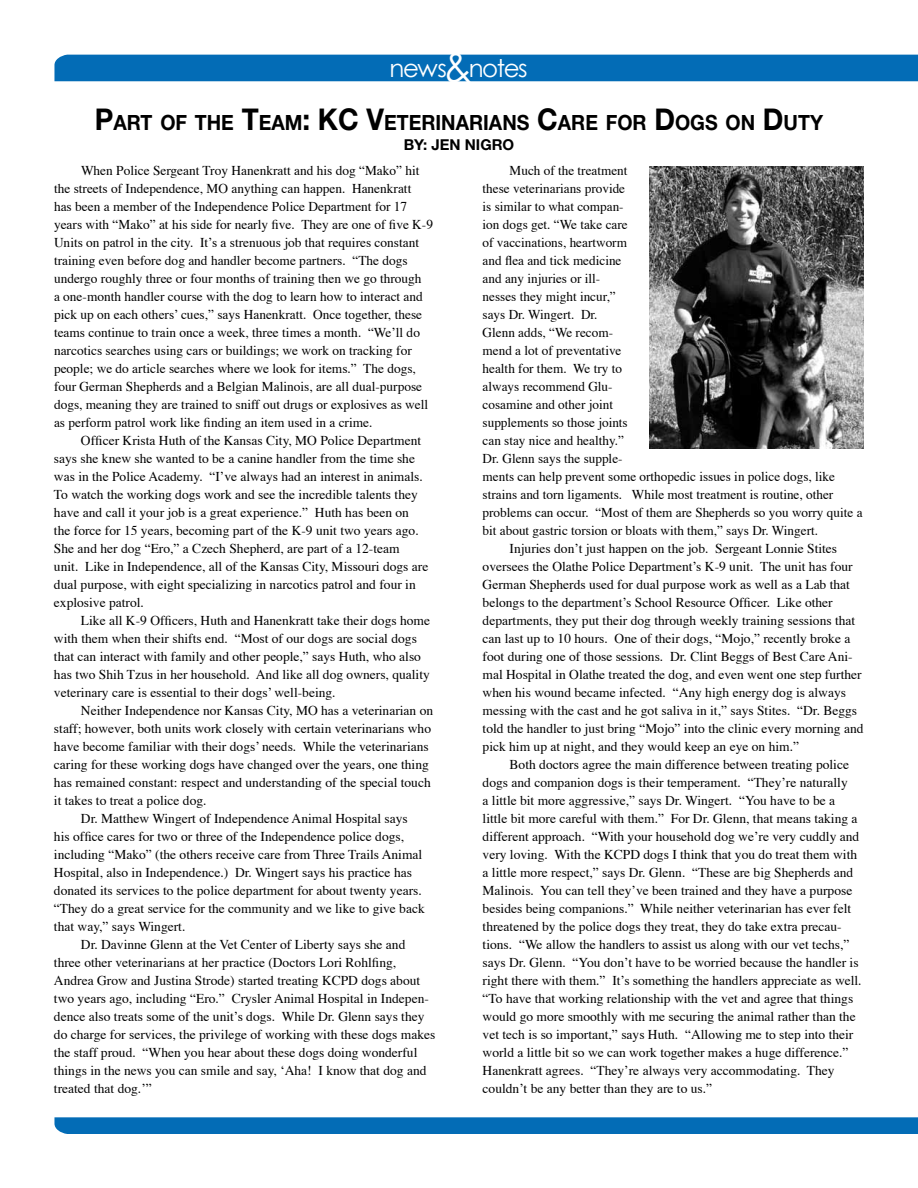
<style>
.page{position:relative;width:918px;height:1188px;background:#fff}
.page>*{position:absolute;margin:0;border:0;box-sizing:border-box;transform-origin:0 0}
.t1{font:24.45px "Century Gothic";letter-spacing:-.06em;color:#fff}
.t2{font:700 21px "Helvetica Neue";color:#000;scale:.93 1}
.t3{font:700 15px "Helvetica Neue";color:#000}
.t4{font:13.5px/18px "Times";color:#000}
.s1{font-size:42.6px}
.s2{font-size:30px}
</style>
<div class="page">
<div style="left:54px;top:55px;width:864px;height:26px;background:#036cb6"></div>
<div style="left:54px;top:1117px;width:864px;height:17px;background:#036cb6"></div>
<img style="left:649px;top:166px;width:215px;height:282px">
<h1 class="t1" style="left:390px;top:53px;width:140px">news<span class="s1">&amp;</span>notes</h1>
<h2 class="t2" style="left:95px;top:109px;width:784px"><span class="s2">P</span>ART OF THE <span class="s2">T</span>EAM<span class="s2">: KC V</span>ETERINARIANS <span class="s2">C</span>ARE FOR <span class="s2">D</span>OGS ON <span class="s2">D</span>UTY</h2>
<p class="t4" style="left:54px;top:161px;width:381px;text-indent:27px">When Police Sergeant Troy Hanenkratt and his dog “Mako” hit the streets of Independence, MO anything can happen. Hanenkratt<br>has been a member of the Independence Police Department for 17 years with “Mako” at his side for nearly five. They are one of five K-9<br>Units on patrol in the city. It’s a strenuous job that requires constant training even before dog and handler become partners. “The dogs undergo roughly three or four months of training then we go through<br>a one-month handler course with the dog to learn how to interact and pick up on each others’ cues,” says Hanenkratt. Once together, these teams continue to train once a week, three times a month. “We’ll do narcotics searches using cars or buildings; we work on tracking for people; we do article searches where we look for items.” The dogs, four German Shepherds and a Belgian Malinois, are all dual-purpose dogs, meaning they are trained to sniff out drugs or explosives as well as perform patrol work like finding an item used in a crime.</p>
<p class="t4" style="left:54px;top:431px;width:376px;text-indent:27px">Officer Krista Huth of the Kansas City, MO Police Department says she knew she wanted to be a canine handler from the time she was in the Police Academy. “I’ve always had an interest in animals.<br>To watch the working dogs work and see the incredible talents they have and call it your job is a great experience.” Huth has been on the force for 15 years, becoming part of the K-9 unit two years ago.<br>She and her dog “Ero,” a Czech Shepherd, are part of a 12-team<br>unit. Like in Independence, all of the Kansas City, Missouri dogs are dual purpose, with eight specializing in narcotics patrol and four in explosive patrol.</p>
<p class="t4" style="left:54px;top:611px;width:378px;text-indent:27px">Like all K-9 Officers, Huth and Hanenkratt take their dogs home with them when their shifts end. “Most of our dogs are social dogs that can interact with family and other people,” says Huth, who also has two Shih Tzus in her household. And like all dog owners, quality veterinary care is essential to their dogs’ well-being.</p>
<p class="t4" style="left:81px;top:701px;width:354px">Neither Independence nor Kansas City, MO has a veterinarian on</p>
<p class="t4" style="left:54px;top:719px;width:379px">staff; however, both units work closely with certain veterinarians who</p>
<p class="t4" style="left:54px;top:737px;width:376px">have become familiar with their dogs’ needs. While the veterinarians</p>
<p class="t4" style="left:54px;top:755px;width:376px">caring for these working dogs have changed over the years, one thing</p>
<p class="t4" style="left:54px;top:773px;width:378px">has remained constant: respect and understanding of the special touch</p>
<p class="t4" style="left:54px;top:791px;width:154px">it takes to treat a police dog.</p>
<p class="t4" style="left:81px;top:809px;width:328px">Dr. Matthew Wingert of Independence Animal Hospital says</p>
<p class="t4" style="left:54px;top:827px;width:352px">his office cares for two or three of the Independence police dogs,</p>
<p class="t4" style="left:54px;top:845px;width:370px">including “Mako” (the others receive care from Three Trails Animal</p>
<p class="t4" style="left:54px;top:863px;width:360px">Hospital, also in Independence.) Dr. Wingert says his practice has</p>
<p class="t4" style="left:54px;top:881px;width:369px">donated its services to the police department for about twenty years.</p>
<p class="t4" style="left:54px;top:899px;width:372px">“They do a great service for the community and we like to give back</p>
<p class="t4" style="left:54px;top:917px;width:133px">that way,” says Wingert.</p>
<p class="t4" style="left:81px;top:935px;width:326px">Dr. Davinne Glenn at the Vet Center of Liberty says she and</p>
<p class="t4" style="left:54px;top:953px;width:344px">three other veterinarians at her practice (Doctors Lori Rohlfing,</p>
<p class="t4" style="left:54px;top:971px;width:368px">Andrea Grow and Justina Strode) started treating KCPD dogs about</p>
<p class="t4" style="left:54px;top:989px;width:376px">two years ago, including “Ero.” Crysler Animal Hospital in Indepen-</p>
<p class="t4" style="left:54px;top:1007px;width:372px">dence also treats some of the unit’s dogs. While Dr. Glenn says they</p>
<p class="t4" style="left:54px;top:1025px;width:383px">do charge for services, the privilege of working with these dogs makes</p>
<p class="t4" style="left:54px;top:1043px;width:365px">the staff proud. “When you hear about these dogs doing wonderful</p>
<p class="t4" style="left:54px;top:1061px;width:374px">things in the news you can smile and say, ‘Aha! I know that dog and</p>
<p class="t4" style="left:54px;top:1079px;width:99px">treated that dog.’”</p>
<p class="t3" style="left:404px;top:135px;width:112px">BY: JEN NIGRO</p>
<p class="t4" style="left:510px;top:161px;width:119px">Much of the treatment</p>
<p class="t4" style="left:483px;top:179px;width:144px">these veterinarians provide</p>
<p class="t4" style="left:483px;top:197px;width:143px">is similar to what compan-</p>
<p class="t4" style="left:483px;top:215px;width:147px">ion dogs get. “We take care</p>
<p class="t4" style="left:483px;top:233px;width:146px">of vaccinations, heartworm</p>
<p class="t4" style="left:483px;top:251px;width:140px">and flea and tick medicine</p>
<p class="t4" style="left:483px;top:269px;width:119px">and any injuries or ill-</p>
<p class="t4" style="left:483px;top:287px;width:135px">nesses they might incur,”</p>
<p class="t4" style="left:483px;top:305px;width:116px">says Dr. Wingert. Dr.</p>
<p class="t4" style="left:483px;top:323px;width:132px">Glenn adds, “We recom-</p>
<p class="t4" style="left:483px;top:341px;width:140px">mend a lot of preventative</p>
<p class="t4" style="left:483px;top:359px;width:141px">health for them. We try to</p>
<p class="t4" style="left:483px;top:377px;width:132px">always recommend Glu-</p>
<p class="t4" style="left:483px;top:395px;width:132px">cosamine and other joint</p>
<p class="t4" style="left:483px;top:413px;width:147px">supplements so those joints</p>
<p class="t4" style="left:483px;top:431px;width:143px">can stay nice and healthy.”</p>
<p class="t4" style="left:483px;top:449px;width:141px">Dr. Glenn says the supple-</p>
<p class="t4" style="left:483px;top:467px;width:354px">ments can help prevent some orthopedic issues in police dogs, like</p>
<p class="t4" style="left:483px;top:485px;width:352px">strains and torn ligaments. While most treatment is routine, other</p>
<p class="t4" style="left:483px;top:503px;width:381px">problems can occur. “Most of them are Shepherds so you worry quite a</p>
<p class="t4" style="left:483px;top:521px;width:337px">bit about gastric torsion or bloats with them,” says Dr. Wingert.</p>
<p class="t4" style="left:510px;top:539px;width:329px">Injuries don’t just happen on the job. Sergeant Lonnie Stites</p>
<p class="t4" style="left:483px;top:557px;width:372px">oversees the Olathe Police Department’s K-9 unit. The unit has four</p>
<p class="t4" style="left:483px;top:575px;width:369px">German Shepherds used for dual purpose work as well as a Lab that</p>
<p class="t4" style="left:483px;top:593px;width:352px">belongs to the department’s School Resource Officer. Like other</p>
<p class="t4" style="left:483px;top:611px;width:374px">departments, they put their dog through weekly training sessions that</p>
<p class="t4" style="left:483px;top:629px;width:369px">can last up to 10 hours. One of their dogs, “Mojo,” recently broke a</p>
<p class="t4" style="left:483px;top:647px;width:372px">foot during one of those sessions. Dr. Clint Beggs of Best Care Ani-</p>
<p class="t4" style="left:483px;top:665px;width:381px">mal Hospital in Olathe treated the dog, and even went one step further</p>
<p class="t4" style="left:483px;top:683px;width:365px">when his wound became infected. “Any high energy dog is always</p>
<p class="t4" style="left:483px;top:701px;width:376px">messing with the cast and he got saliva in it,” says Stites. “Dr. Beggs</p>
<p class="t4" style="left:483px;top:719px;width:382px">told the handler to just bring “Mojo” into the clinic every morning and</p>
<p class="t4" style="left:483px;top:737px;width:318px">pick him up at night, and they would keep an eye on him.”</p>
<p class="t4" style="left:510px;top:755px;width:341px">Both doctors agree the main difference between treating police</p>
<p class="t4" style="left:483px;top:773px;width:367px">dogs and companion dogs is their temperament. “They’re naturally</p>
<p class="t4" style="left:483px;top:791px;width:354px">a little bit more aggressive,” says Dr. Wingert. “You have to be a</p>
<p class="t4" style="left:483px;top:809px;width:376px">little bit more careful with them.” For Dr. Glenn, that means taking a</p>
<p class="t4" style="left:483px;top:827px;width:378px">different approach. “With your household dog we’re very cuddly and</p>
<p class="t4" style="left:483px;top:845px;width:376px">very loving. With the KCPD dogs I think that you do treat them with</p>
<p class="t4" style="left:483px;top:863px;width:372px">a little more respect,” says Dr. Glenn. “These are big Shepherds and</p>
<p class="t4" style="left:483px;top:881px;width:371px">Malinois. You can tell they’ve been trained and they have a purpose</p>
<p class="t4" style="left:483px;top:899px;width:370px">besides being companions.” While neither veterinarian has ever felt</p>
<p class="t4" style="left:483px;top:917px;width:361px">threatened by the police dogs they treat, they do take extra precau-</p>
<p class="t4" style="left:483px;top:935px;width:368px">tions. “We allow the handlers to assist us along with our vet techs,”</p>
<p class="t4" style="left:483px;top:953px;width:377px">says Dr. Glenn. “You don’t have to be worried because the handler is</p>
<p class="t4" style="left:483px;top:971px;width:381px">right there with them.” It’s something the handlers appreciate as well.</p>
<p class="t4" style="left:483px;top:989px;width:372px">“To have that working relationship with the vet and agree that things</p>
<p class="t4" style="left:483px;top:1007px;width:375px">would go more smoothly with me securing the animal rather than the</p>
<p class="t4" style="left:483px;top:1025px;width:372px">vet tech is so important,” says Huth. “Allowing me to step into their</p>
<p class="t4" style="left:483px;top:1043px;width:368px">world a little bit so we can work together makes a huge difference.”</p>
<p class="t4" style="left:483px;top:1061px;width:354px">Hanenkratt agrees. “They’re always very accommodating. They</p>
<p class="t4" style="left:483px;top:1079px;width:231px">couldn’t be any better than they are to us.”</p>
</div>
